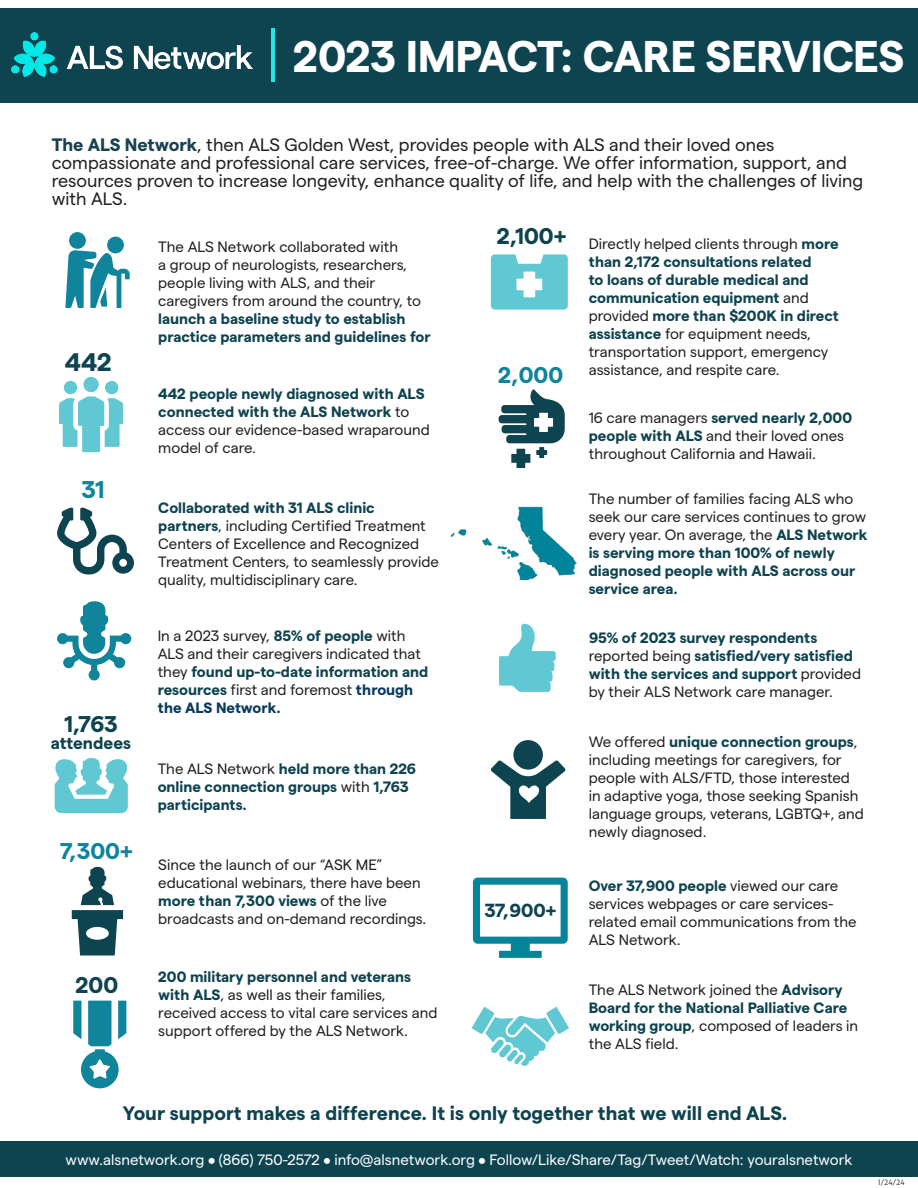
<style>
.page{position:relative;width:918px;height:1188px;background:#fff}
.page>*{position:absolute;margin:0;border:0;box-sizing:border-box;transform-origin:0 0}
.t1{font:700 44.4px "Matter";letter-spacing:-.01em;color:#fff}
.t2{font:700 25.5px "Matter";color:#0e4350}
.t3{font:700 24.15px "Matter";color:#10849b}
.t4{font:700 22.8px "Matter";color:#0e4350}
.t5{font:700 22.8px "Matter";color:#10849b}
.t6{font:700 19.5px "Matter";color:#0e4350}
.t7{font:700 18.9px "Matter";color:#0e4350}
.t8{font:18px/18px "Matter";color:#231f20}
.t9{font:700 17.1px "Matter";color:#0e4350}
.t10{font:15px/18px "Matter";color:#231f20}
.t11{font:700 15px/18px "Matter";color:#0e4350}
.t12{font:15px "Matter";color:#fff}
.t13{font:7.5px "Brother 1816 Book";color:#231f20}
.s1{font-weight:700;color:#17424f}
.s2{font-weight:700;color:#0e4350}
.s3{font-weight:400;color:#231f20}
.s4{font-weight:700;color:#083a5c}
</style>
<div class="page">
<div style="left:0;top:8px;width:918px;height:95px;background:#0e4350"></div>
<div style="left:0;top:1141px;width:918px;height:36px;background:#0e4350"></div>
<img style="left:450px;top:529px;width:57px;height:26px">
<img style="left:507px;top:506px;width:70px;height:74px">
<svg style="left:491px;top:760px;width:74px;height:59px"></svg>
<div style="left:513px;top:740px;width:30px;height:30px;background:#0e4350;border-radius:50%"></div>
<svg style="left:59px;top:377px;width:64px;height:75px"></svg>
<svg style="left:72px;top:867px;width:51px;height:89px"></svg>
<svg style="left:57px;top:508px;width:77px;height:67px"></svg>
<svg style="left:491px;top:254px;width:77px;height:56px"></svg>
<svg style="left:57px;top:601px;width:74px;height:79px"></svg>
<svg style="left:73px;top:1001px;width:53px;height:87px"></svg>
<svg style="left:54px;top:758px;width:74px;height:55px"></svg>
<div style="left:107px;top:237px;width:17px;height:16px;background:#10849b;border-radius:50%"></div>
<div style="left:69px;top:232px;width:17px;height:17px;background:#10849b;border-radius:50%"></div>
<svg style="left:65px;top:250px;width:65px;height:58px"></svg>
<svg style="left:499px;top:623px;width:57px;height:69px"></svg>
<svg style="left:473px;top:878px;width:95px;height:80px"></svg>
<svg style="left:499px;top:389px;width:66px;height:79px"></svg>
<svg style="left:472px;top:1007px;width:97px;height:59px"></svg>
<img style="left:11px;top:32px;width:241px;height:45px">
<hr style="left:271px;top:28px;width:3px;height:54px;background:#23e8e8">
<p class="t1" style="left:293px;top:23px;width:612px">2023 IMPACT: CARE SERVICES</p>
<p class="t8" style="left:52px;top:135px;width:813px"><span class="s1">The ALS Network</span>, then ALS Golden West, provides people with ALS and their loved ones compassionate and professional care services, free-of-charge. We offer information, support, and resources proven to increase longevity, enhance quality of life, and help with the challenges of living with ALS.</p>
<p class="t10" style="left:158px;top:237px;width:274px">The ALS Network collaborated with<br>a group of neurologists, researchers, people living with ALS, and their caregivers from around the country, to <span class="s2">launch a baseline study to establish practice parameters and guidelines for</span></p>
<p class="t4" style="left:497px;top:219px;width:71px">2,100+</p>
<p class="t10" style="left:589px;top:233px;width:252px">Directly helped clients through <span class="s2">more than 2,172 consultations related<br>to loans of durable medical and communication equipment</span> and provided <span class="s2">more than $200K in direct assistance</span> for equipment needs, transportation support, emergency assistance, and respite care.</p>
<p class="t10" style="left:589px;top:407px;width:265px">16 care managers <span class="s2">served nearly 2,000 people with ALS</span> and their loved ones throughout California and Hawaii.</p>
<p class="t10" style="left:589px;top:488px;width:280px">The number of families facing ALS who seek our care services continues to grow every year. On average, the <span class="s2">ALS Network is serving more than 100% of newly diagnosed people with ALS across our service area.</span></p>
<p class="t11" style="left:589px;top:628px;width:274px">95% of 2023 survey respondents <span class="s3">reported being</span> satisfied/very satisfied with the services and support <span class="s3">provided by their ALS Network care manager.</span></p>
<p class="t10" style="left:589px;top:731px;width:277px">We offered <span class="s2">unique connection groups</span>, including meetings for caregivers, for people with ALS/FTD, those interested in adaptive yoga, those seeking Spanish language groups, veterans, LGBTQ+, and newly diagnosed.</p>
<p class="t2" style="left:65px;top:343px;width:49px">442</p>
<p class="t5" style="left:498px;top:358px;width:66px">2,000</p>
<p class="t11" style="left:158px;top:383px;width:273px">442 people newly diagnosed with ALS connected with the ALS Network <span class="s3">to access our evidence-based wraparound model of care.</span></p>
<p class="t3" style="left:82px;top:472px;width:25px">31</p>
<p class="t10" style="left:158px;top:497px;width:282px"><span class="s2">Collaborated with 31 ALS clinic partners</span>, including Certified Treatment Centers of Excellence and Recognized Treatment Centers, to seamlessly provide quality, multidisciplinary care.</p>
<p class="t10" style="left:158px;top:626px;width:272px">In a 2023 survey, <span class="s2">85% of people</span> with ALS and their caregivers indicated that they <span class="s2">found up-to-date information and resources</span> first and foremost <span class="s4">through the ALS Network.</span></p>
<p class="t4" style="left:64px;top:707px;width:55px">1,763</p>
<p class="t9" style="left:51px;top:730px;width:82px">attendees</p>
<p class="t11" style="left:158px;top:758px;width:260px"><span class="s3">The ALS Network</span> held more than 226 online connection groups <span class="s3">with</span> 1,763 participants.</p>
<p class="t5" style="left:60px;top:834px;width:74px">7,300+</p>
<p class="t4" style="left:75px;top:968px;width:44px">200</p>
<p class="t10" style="left:158px;top:854px;width:270px">Since the launch of our “ASK ME” educational webinars, there have been <span class="s2">more than 7,300 views</span> of the live broadcasts and on-demand recordings.</p>
<p class="t10" style="left:158px;top:966px;width:281px"><span class="s2">200 military personnel and veterans with ALS</span>, as well as their families, received access to vital care services and support offered by the ALS Network.</p>
<p class="t7" style="left:484px;top:896px;width:73px">37,900+</p>
<p class="t10" style="left:589px;top:875px;width:270px"><span class="s2">Over 37,900 people</span> viewed our care services webpages or care services&shy;related email communications from the<br>ALS Network.</p>
<p class="t10" style="left:589px;top:980px;width:271px">The ALS Network joined the <span class="s2">Advisory<br>Board for the National Palliative Care working group</span>, composed of leaders in the ALS field.</p>
<p class="t6" style="left:123px;top:1099px;width:666px">Your support makes a difference. It is only together that we will end ALS.</p>
<p class="t12" style="left:66px;top:1148px;width:788px">www.alsnetwork.org • (866) 750-2572 • info@alsnetwork.org • Follow/Like/Share/Tag/Tweet/Watch: youralsnetwork</p>
<p class="t13" style="left:878px;top:1177px;width:28px">1/24/24</p>
</div>
